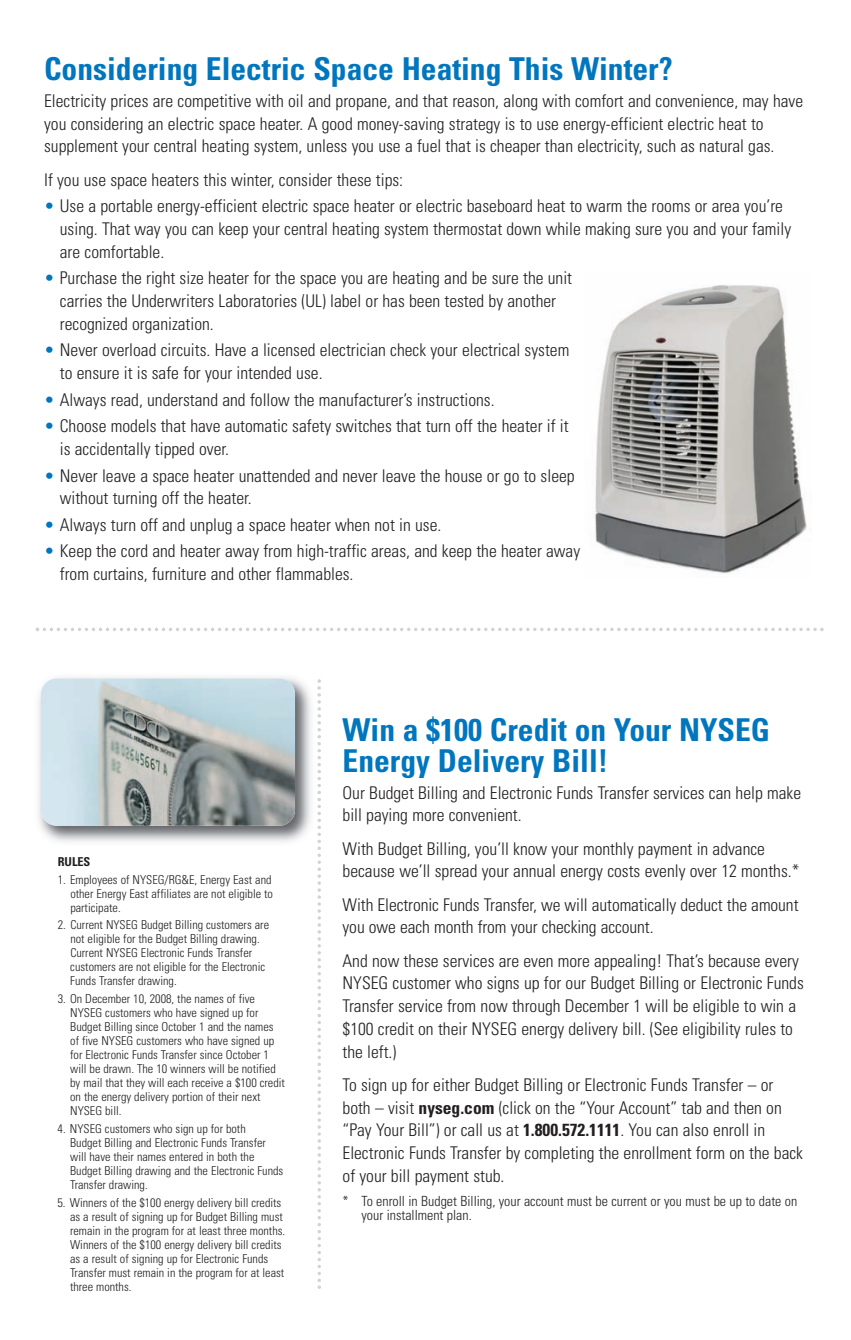
<style>
.page{position:relative;width:851px;height:1340px;background:#fff}
.page>*{position:absolute;margin:0;border:0;box-sizing:border-box;transform-origin:0 0}
.t1{font:700 condensed 31.5px/31.5px "Univers";color:#0076be}
.t2{font:300 condensed 17.5px/22.8px "Univers";color:#231f20}
.t3{font:300 condensed 14px/14px "Univers";color:#231f20}
.t4{font:300 condensed 12.25px/14px "Univers";color:#231f20}
.t5{font:700 condensed 12.25px "Univers";color:#231f20}
.s1{color:#0076be}
.s2{font-weight:700}
</style>
<div class="page">
<svg style="left:36px;top:627px;width:787px;height:4px"></svg>
<svg style="left:317px;top:679px;width:4px;height:609px"></svg>
<img style="left:594px;top:285px;width:213px;height:289px">
<img style="left:38px;top:677px;width:280px;height:165px">
<img style="left:317px;top:680px;width:1px;height:168px">
<img style="left:41px;top:678px;width:254px;height:147px;border-radius:16px">
<h1 class="t1" style="left:44px;top:56px;width:630px">Considering Electric Space Heating This Winter?</h1>
<p class="t2" style="left:44px;top:91px;width:760px">Electricity prices are competitive with oil and propane, and that reason, along with comfort and convenience, may have you considering an electric space heater. A good money-saving strategy is to use energy-efficient electric heat to supplement your central heating system, unless you use a fuel that is cheaper than electricity, such as natural gas.</p>
<p class="t2" style="left:44px;top:170px;width:360px">If you use space heaters this winter, consider these tips:</p>
<p class="t2" style="left:60px;top:196px;width:732px;text-indent:-16px"><span class="s1">•</span> Use a portable energy-efficient electric space heater or electric baseboard heat to warm the rooms or area you’re using. That way you can keep your central heating system thermostat down while making sure you and your family are comfortable.</p>
<p class="t2" style="left:60px;top:268px;width:513px;text-indent:-16px"><span class="s1">•</span> Purchase the right size heater for the space you are heating and be sure the unit carries the Underwriters Laboratories (UL) label or has been tested by another recognized organization.</p>
<p class="t2" style="left:60px;top:340px;width:511px;text-indent:-16px"><span class="s1">•</span> Never overload circuits. Have a licensed electrician check your electrical system to ensure it is safe for your intended use.</p>
<p class="t2" style="left:44px;top:389px;width:452px"><span class="s1">•</span> Always read, understand and follow the manufacturer’s instructions.</p>
<p class="t2" style="left:60px;top:416px;width:510px;text-indent:-16px"><span class="s1">•</span> Choose models that have automatic safety switches that turn off the heater if it is accidentally tipped over.</p>
<p class="t2" style="left:60px;top:465px;width:516px;text-indent:-16px"><span class="s1">•</span> Never leave a space heater unattended and never leave the house or go to sleep without turning off the heater.</p>
<p class="t2" style="left:44px;top:515px;width:398px"><span class="s1">•</span> Always turn off and unplug a space heater when not in use.</p>
<p class="t2" style="left:60px;top:541px;width:522px;text-indent:-16px"><span class="s1">•</span> Keep the cord and heater away from high-traffic areas, and keep the heater away from curtains, furniture and other flammables.</p>
<p class="t5" style="left:58px;top:857px;width:34px">RULES</p>
<p class="t4" style="left:70px;top:873px;width:204px;text-align:justify;text-indent:-13px">1. Employees of NYSEG/RG&amp;E, Energy East and other Energy East affiliates are not eligible to participate.</p>
<p class="t4" style="left:70px;top:919px;width:200px;text-indent:-13px">2. Current NYSEG Budget Billing customers are not eligible for the Budget Billing drawing.<br>Current NYSEG Electronic Funds Transfer customers are not eligible for the Electronic Funds Transfer drawing.</p>
<p class="t4" style="left:70px;top:993px;width:216px;text-indent:-12px">3. On December 10, 2008, the names of five NYSEG customers who have signed up for Budget Billing since October 1 and the names of five NYSEG customers who have signed up for Electronic Funds Transfer since October 1 will be drawn. The 10 winners will be notified by mail that they will each receive a $100 credit on the energy delivery portion of their next NYSEG bill.</p>
<p class="t4" style="left:70px;top:1122px;width:215px;text-indent:-13px">4. NYSEG customers who sign up for both<br>Budget Billing and Electronic Funds Transfer will have their names entered in both the Budget Billing drawing and the Electronic Funds Transfer drawing.</p>
<p class="t4" style="left:70px;top:1196px;width:217px;text-indent:-13px">5. Winners of the $100 energy delivery bill credits as a result of signing up for Budget Billing must remain in the program for at least three months.<br>Winners of the $100 energy delivery bill credits as a result of signing up for Electronic Funds Transfer must remain in the program for at least three months.</p>
<h1 class="t1" style="left:342px;top:716px;width:429px">Win a $100 Credit on Your NYSEG<br>Energy Delivery Bill!</h1>
<p class="t2" style="left:342px;top:782px;width:460px">Our Budget Billing and Electronic Funds Transfer services can help make bill paying more convenient.</p>
<p class="t2" style="left:342px;top:838px;width:458px">With Budget Billing, you’ll know your monthly payment in advance because we’ll spread your annual energy costs evenly over 12 months.*</p>
<p class="t2" style="left:342px;top:894px;width:457px">With Electronic Funds Transfer, we will automatically deduct the amount you owe each month from your checking account.</p>
<p class="t2" style="left:342px;top:950px;width:462px">And now these services are even more appealing! That’s because every NYSEG customer who signs up for our Budget Billing or Electronic Funds Transfer service from now through December 1 will be eligible to win a $100 credit on their NYSEG energy delivery bill. (See eligibility rules to the left.)</p>
<p class="t2" style="left:342px;top:1074px;width:462px">To sign up for either Budget Billing or Electronic Funds Transfer – or both – visit <span class="s2">nyseg.com</span> (click on the “Your Account” tab and then on “Pay Your Bill”) or call us at <span class="s2">1.800.572.1111</span>. You can also enroll in Electronic Funds Transfer by completing the enrollment form on the back of your bill payment stub.</p>
<p class="t3" style="left:361px;top:1195px;width:437px;text-indent:-19px">* To enroll in Budget Billing, your account must be current or you must be up to date on your installment plan.</p>
</div>
